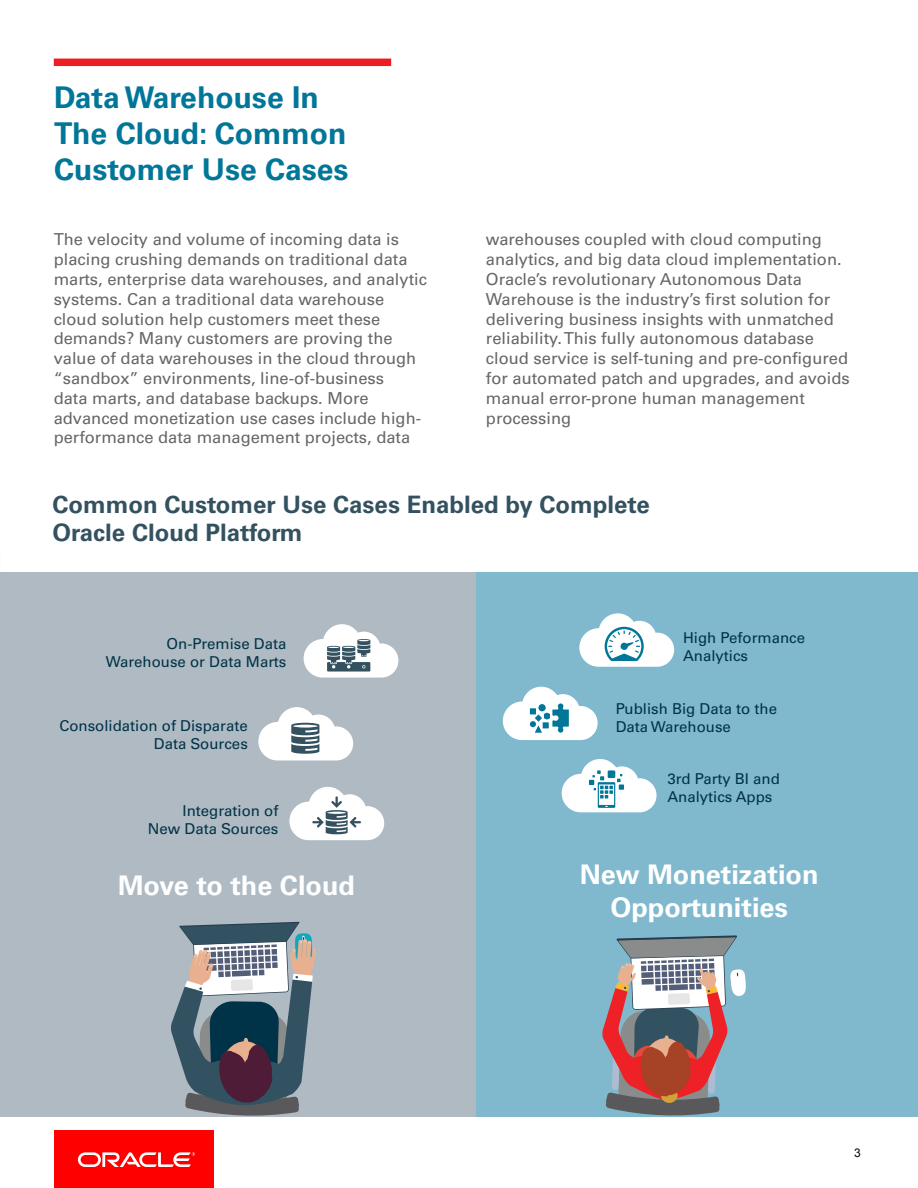
<style>
.page{position:relative;width:918px;height:1188px;background:#fff}
.page>*{position:absolute;margin:0;border:0;box-sizing:border-box;transform-origin:0 0}
.t1{font:700 30px/36px "Univers LT Std";color:#007699}
.t2{font:700 27px/32.4px "Univers LT Std";color:#fff;text-align:center}
.t3{font:700 24px/28.8px "Univers LT Std";color:#345160}
.t4{font:16.5px/19.8px "Univers LT Std";color:#666}
.t5{font:15px/18px "Univers LT Std";color:#003248}
.t6{font:15px/18px "Univers LT Std";color:#003347;text-align:right}
.t7{font:12px "Arial";color:#000}
</style>
<div class="page">
<div style="left:55px;top:1131px;width:159px;height:57px;background:#f00"></div>
<svg style="left:78px;top:1152px;width:117px;height:15px"></svg>
<div style="left:54px;top:59px;width:337px;height:7px;background:#ed1d24"></div>
<div style="left:1px;top:572px;width:917px;height:545px;background:#80b9ce"></div>
<div style="left:0;top:572px;width:476px;height:545px;background:#afbac3"></div>
<svg style="left:579px;top:613px;width:95px;height:54px"></svg>
<svg style="left:258px;top:707px;width:95px;height:53px"></svg>
<svg style="left:289px;top:787px;width:95px;height:53px"></svg>
<svg style="left:304px;top:624px;width:94px;height:54px"></svg>
<svg style="left:503px;top:687px;width:95px;height:53px"></svg>
<svg style="left:602px;top:935px;width:144px;height:181px"></svg>
<svg style="left:171px;top:922px;width:145px;height:194px"></svg>
<svg style="left:562px;top:759px;width:95px;height:53px"></svg>
<h1 class="t1" style="left:54px;top:79px;width:296px">Data Warehouse In<br>The Cloud: Common<br>Customer Use Cases</h1>
<p class="t4" style="left:54px;top:230px;width:375px">The velocity and volume of incoming data is placing crushing demands on traditional data marts, enterprise data warehouses, and analytic systems. Can a traditional data warehouse cloud solution help customers meet these demands? Many customers are proving the value of data warehouses in the cloud through “sandbox” environments, line-of-business<br>data marts, and database backups. More advanced monetization use cases include high&shy;performance data management projects, data</p>
<p class="t4" style="left:486px;top:230px;width:365px">warehouses coupled with cloud computing analytics, and big data cloud implementation.<br>Oracle’s revolutionary Autonomous Data Warehouse is the industry’s first solution for delivering business insights with unmatched reliability. This fully autonomous database cloud service is self-tuning and pre-configured for automated patch and upgrades, and avoids manual error-prone human management processing</p>
<h3 class="t3" style="left:52px;top:490px;width:599px">Common Customer Use Cases Enabled by Complete<br>Oracle Cloud Platform</h3>
<p class="t6" style="left:106px;top:635px;width:182px">On-Premise Data<br>Warehouse or Data Marts</p>
<p class="t5" style="left:683px;top:629px;width:124px">High Peformance<br>Analytics</p>
<p class="t5" style="left:59px;top:717px;width:190px;text-align:right">Consolidation of Disparate<br>Data Sources</p>
<p class="t6" style="left:148px;top:802px;width:132px">Integration of<br>New Data Sources</p>
<h2 class="t2" style="left:118px;top:869px;width:238px">Move to the Cloud</h2>
<p class="t5" style="left:616px;top:700px;width:163px">Publish Big Data to the<br>Data Warehouse</p>
<p class="t5" style="left:667px;top:770px;width:114px">3rd Party BI and<br>Analytics Apps</p>
<h2 class="t2" style="left:580px;top:859px;width:240px">New Monetization<br>Opportunities</h2>
<p class="t7" style="left:854px;top:1145px;width:8px">3</p>
</div>
